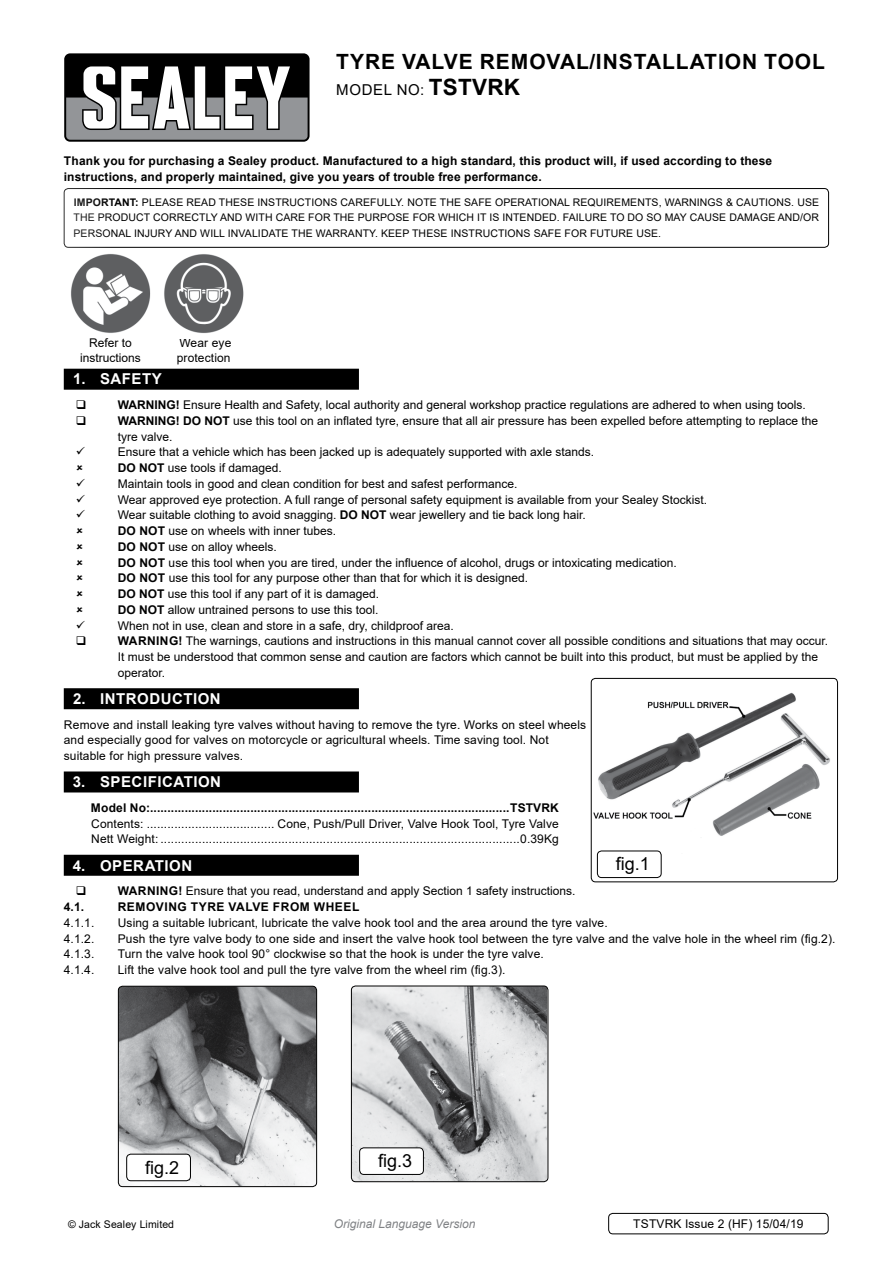
<style>
.page{position:relative;width:893px;height:1263px;background:#fff}
.page>*{position:absolute;margin:0;border:0;box-sizing:border-box;transform-origin:0 0}
.t1{font:700 21px "Arial";letter-spacing:.045em;color:#000}
.t2{font:18px "Arial";color:#000}
.t3{font:700 15px "Arial";letter-spacing:.035em;color:#fff}
.t4{font:15px "Arial";letter-spacing:.045em;color:#000}
.t5{font:12px/15.8px "Arial";color:#000}
.t6{font:700 12px/15.8px "Arial";letter-spacing:.01em;color:#000}
.t7{font:700 12px "Arial";letter-spacing:.045em;color:#000}
.t8{font:italic 12px "Arial";color:#808285}
.t9{font:10.5px/15.8px "Arial";letter-spacing:.01em;color:#000;text-align:justify}
.s1{font-weight:700;font-size:22.5px}
.s2{font-weight:700}
</style>
<div class="page">
<div style="left:64px;top:53px;width:246px;height:89px;background:#000;border-radius:6px"></div>
<svg style="left:66px;top:66px;width:242px;height:74px"></svg>
<div style="left:64px;top:188px;width:765px;height:60px;border:1px solid #000;border-radius:4px"></div>
<div style="left:64px;top:369px;width:295px;height:21px;background:#000"></div>
<div style="left:64px;top:688px;width:295px;height:21px;background:#000"></div>
<div style="left:64px;top:771px;width:295px;height:21px;background:#000"></div>
<div style="left:64px;top:855px;width:295px;height:21px;background:#000"></div>
<img style="left:593px;top:692px;width:237px;height:174px">
<div style="left:591px;top:678px;width:247px;height:204px;border:1px solid #000;border-radius:4px"></div>
<div style="left:597px;top:851px;width:65px;height:27px;border:1px solid #000;border-radius:4px"></div>
<img style="left:118px;top:986px;width:199px;height:200px">
<div style="left:118px;top:986px;width:199px;height:201px;border:1px solid #000;border-radius:4px"></div>
<div style="left:127px;top:1154px;width:63px;height:27px;background:#fff;border-radius:4px"></div>
<div style="left:126px;top:1154px;width:65px;height:27px;border:1px solid #000;border-radius:4px"></div>
<img style="left:351px;top:986px;width:196px;height:196px">
<div style="left:351px;top:986px;width:197px;height:196px;border:1px solid #000;border-radius:4px"></div>
<div style="left:360px;top:1148px;width:63px;height:26px;background:#fff;border-radius:4px"></div>
<div style="left:359px;top:1147px;width:65px;height:28px;border:1px solid #000;border-radius:4px"></div>
<div style="left:608px;top:1213px;width:220px;height:21px;border:1px solid #000;border-radius:4px"></div>
<img style="left:71px;top:254px;width:80px;height:79px">
<img style="left:164px;top:254px;width:80px;height:79px">
<h1 class="t1" style="left:336px;top:47px;width:490px">Tyre Valve Removal/Installati on Tool</h1>
<p class="t4" style="left:336px;top:79px;width:185px">Model no: <span class="s1">TSTVRK</span></p>
<p class="t6" style="left:64px;top:153px;width:710px">Thank you for purchasing a Sealey product. Manufactured to a high standard, this product will, if used according to these instructions, and properly maintained, give you years of trouble free performance.</p>
<p class="t9" style="left:74px;top:194px;width:747px"><span class="s2">IMPORTANT:</span> PLEASE READ THESE INSTRUCTIONS CAREFULLY. NOTE THE SAFE OPERATIONAL REQUIREMENTS, WARNINGS &amp; CAUTIONS. USE THE PRODUCT CORRECTLY AND WITH CARE FOR THE PURPOSE FOR WHICH IT IS INTENDED. FAILURE TO DO SO MAY CAUSE DAMAGE AND/OR PERSONAL INJURY AND WILL INVALIDATE THE WARRANTY. KEEP THESE INSTRUCTIONS SAFE FOR FUTURE USE.</p>
<p class="t5" style="left:80px;top:336px;width:62px;line-height:14.4px;text-align:center">Refer to instructions</p>
<p class="t5" style="left:177px;top:336px;width:56px;line-height:14.4px">Wear eye protection</p>
<p class="t3" style="left:73px;top:369px;width:90px">1. Safety</p>
<p class="t6" style="left:118px;top:397px;width:21px">WARN</p>
<p class="t5" style="left:154px;top:397px;width:653px"><span class="s2">ING!</span> Ensure Health and Safety, local authority and general workshop practice regulations are adhered to when using tools.</p>
<p class="t6" style="left:118px;top:413px;width:21px">WARN</p>
<p class="t5" style="left:118px;top:413px;width:702px;text-indent:37px"><span class="s2">ING! DO NOT</span> use this tool on an inflated tyre, ensure that all air pressure has been expelled before attempting to replace the tyre valve.</p>
<p class="t5" style="left:103px;top:444px;width:9px">E</p>
<p class="t5" style="left:118px;top:444px;width:591px;text-indent:8px">nsure that a vehicle which has been jacked up is adequately supported with axle stands.<br><span class="s2">DO NOT</span> use tools if damaged.<br>Maintain tools in good and clean condition for best and safest performance.<br>Wear approved eye protection. A full range of personal safety equipment is available from your Sealey Stockist.<br>Wear suitable clothing to avoid snagging. <span class="s2">DO NOT</span> wear jewellery and tie back long hair.<br><span class="s2">DO NOT</span> use on wheels with inner tubes.<br><span class="s2">DO NOT</span> use on alloy wheels.<br><span class="s2">DO NOT</span> use this tool when you are tired, under the influence of alcohol, drugs or intoxicating medication.<br><span class="s2">DO NOT</span> use this tool for any purpose other than that for which it is designed.<br><span class="s2">DO NOT</span> use this tool if any part of it is damaged.<br><span class="s2">DO NOT</span> allow untrained persons to use this tool.<br>When not in use, clean and store in a safe, dry, childproof area.</p>
<p class="t6" style="left:118px;top:633px;width:21px">WARN</p>
<p class="t5" style="left:118px;top:633px;width:712px;text-indent:38px"><span class="s2">IN G!</span> The warnings, cautions and instructions in this manual cannot cover all possible conditions and situations that may occur.<br>It must be understood that common sense and caution are factors which cannot be built into this product, but must be applied by the operator.</p>
<p class="t3" style="left:73px;top:688px;width:149px">2. Introduction</p>
<p class="t5" style="left:64px;top:716px;width:524px">Remove and install leaking tyre valves without having to remove the tyre. Works on steel wheels and especially good for valves on motorcycle or agricultural wheels. Time saving tool. Not suitable for high pressure valves.</p>
<p class="t3" style="left:73px;top:771px;width:150px">3. Specification</p>
<p class="t6" style="left:91px;top:800px;width:469px">Model No:........................................................................................................TSTVRK</p>
<p class="t5" style="left:91px;top:815px;width:469px">Contents: ..................................... Cone, Push/Pull Driver, Valve Hook Tool, Tyre Valve<br>Nett Weight: ........................................................................................................0.39Kg</p>
<p class="t3" style="left:73px;top:855px;width:121px">4. Operation</p>
<p class="t6" style="left:118px;top:883px;width:21px">WARN</p>
<p class="t5" style="left:156px;top:883px;width:421px"><span class="s2">IN G!</span> Ensure that you read, understand and apply Section 1 safety instructions.</p>
<p class="t6" style="left:64px;top:899px;width:40px">4.1. R</p>
<p class="t7" style="left:127px;top:898px;width:234px">emovi ng Tyre Valve from Wheel</p>
<p class="t5" style="left:64px;top:914px;width:32px">4.1.1.</p>
<p class="t5" style="left:118px;top:914px;width:491px">Using a suitable lubricant, lubricate the valve hook tool and the area around the tyre valve.</p>
<p class="t5" style="left:64px;top:930px;width:32px">4.1.2.</p>
<p class="t5" style="left:118px;top:930px;width:719px">Push the tyre valve body to one side and insert the valve hook tool between the tyre valve and the valve hole in the wheel rim (fig.2).</p>
<p class="t5" style="left:64px;top:946px;width:32px">4.1.3.</p>
<p class="t5" style="left:118px;top:946px;width:428px">Turn the valve hook tool 90° clockwise so that the hook is under the tyre valve.</p>
<p class="t5" style="left:64px;top:962px;width:32px">4.1.4.</p>
<p class="t5" style="left:118px;top:962px;width:389px">Lift the valve hook tool and pull the tyre valve from the wheel rim (fig.3).</p>
<h2 class="t2" style="left:616px;top:852px;width:36px">fig.1</h2>
<h2 class="t2" style="left:145px;top:1155px;width:36px">fig.2</h2>
<h2 class="t2" style="left:378px;top:1148px;width:36px">fig.3</h2>
<p class="t9" style="left:68px;top:1216px;width:108px">© Jack Sealey Limited</p>
<p class="t8" style="left:334px;top:1216px;width:143px">Original Language Version</p>
<p class="t5" style="left:633px;top:1216px;width:172px">TSTVRK Issue 2 (HF) 15/04/19</p>
</div>
